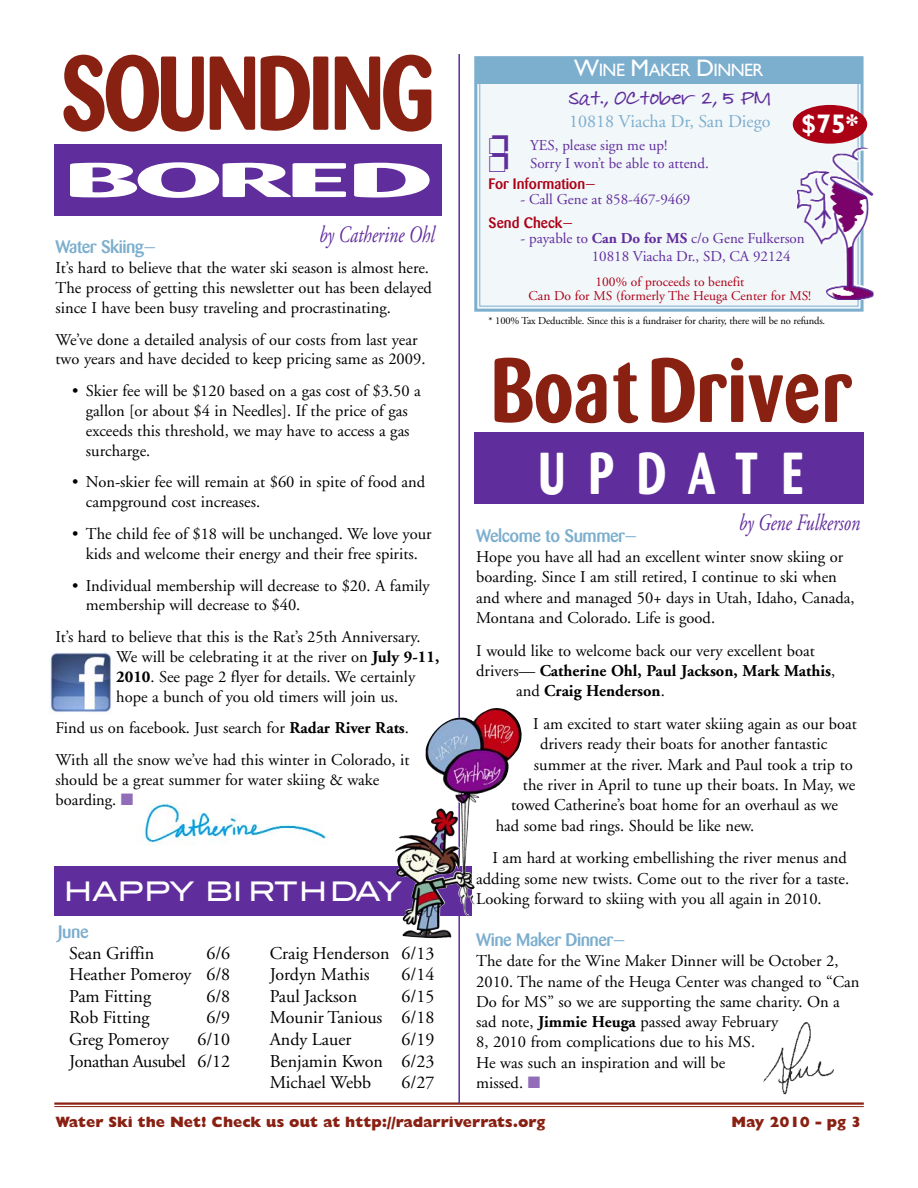
<style>
.page{position:relative;width:918px;height:1188px;background:#fff}
.page>*{position:absolute;margin:0;border:0;box-sizing:border-box;transform-origin:0 0}
.t1{font:700 103.8px "Barmeno";letter-spacing:-.035em;color:#892113;scale:.83 1}
.t2{font:700 90px "Barmeno";letter-spacing:.02em;color:#892113;scale:.83 1}
.t3{font:700 58.5px "Barmeno";letter-spacing:.525em;color:#fff;scale:.77 1}
.t4{font:700 48px "Barmeno";letter-spacing:-.04em;color:#fff;scale:2.75 1}
.t5{font:27px "Blair Md ITCTT Medium";letter-spacing:-.015em;color:#fff}
.t6{font:700 27px "Gill Sans";color:#fff}
.t7{font:italic 23.4px "Adobe Garamond";color:#602d9c;scale:.77 1}
.t8{font:21px "sf Ellie Everyday";letter-spacing:-.045em;color:#602d9c}
.t9{font:18px/21.6px "Adobe Garamond";color:#000;text-align:justify}
.t10{font:500 18px "Barmeno";letter-spacing:-.025em;color:#7caece}
.t11{font:18px/21.6px "Adobe Garamond";letter-spacing:-.025em;color:#000;text-align:right}
.t12{font:18px "Adobe Garamond";color:#7caece}
.t13{font:18px "Gill Sans";letter-spacing:-.035em;color:#fff}
.t14{font:16.5px/19.8px "Adobe Garamond";color:#000}
.t15{font:700 16.5px "Adobe Garamond";color:#000}
.t16{font:15px/18px "Adobe Garamond";color:#602d9c}
.t17{font:800 15px "Gill Sans";color:#892113}
.t18{font:500 15px "Barmeno";color:#ac0015}
.t19{font:13.5px/13.5px "Adobe Garamond";color:#ac0015;text-align:center}
.t20{font:10.5px "Adobe Garamond";letter-spacing:-.015em;color:#000}
.s1{font-weight:700}
.s2{color:#906cb9}
.s3{font-size:24px}
.s4{font-weight:400}
</style>
<div class="page">
<div style="left:475px;top:82px;width:388px;height:227px;background:#f2f7fa"></div>
<div style="left:476px;top:58px;width:386px;height:25px;background:#7caece"></div>
<hr style="left:54px;top:1102px;width:810px;height:3px;background:#892113">
<hr style="left:54px;top:1106px;width:810px;height:1px;background:#892113">
<div style="left:55px;top:867px;width:417px;height:49px;background:#602d9c"></div>
<div style="left:475px;top:433px;width:389px;height:71px;background:#602d9c"></div>
<img style="left:762px;top:1022px;width:72px;height:73px">
<div style="left:54px;top:144px;width:388px;height:72px;background:#602d9c"></div>
<hr style="left:458px;top:54px;width:2px;height:1050px;background:#602d9c">
<img style="left:144px;top:803px;width:182px;height:42px">
<img style="left:395px;top:746px;width:67px;height:134px">
<div style="left:474px;top:56px;width:390px;height:256px;border:3px solid #7caece"></div>
<div style="left:479px;top:61px;width:380px;height:246px;border:1px solid #7caece"></div>
<div style="left:793px;top:105px;width:74px;height:39px;background:#ac0015;border-radius:50%"></div>
<img style="left:797px;top:148px;width:77px;height:152px">
<img style="left:50px;top:652px;width:62px;height:60px">
<h1 class="t1" style="left:62px;top:50px;width:451px">SOUNDING</h1>
<h3 class="t4" style="left:64px;top:160px;width:136px">BORED</h3>
<h3 class="t7" style="left:319px;top:225px;width:152px">by Catherine Ohl</h3>
<p class="t10" style="left:55px;top:240px;width:102px">Water Skiing—</p>
<p class="t14" style="left:55px;top:260px;width:378px">It’s hard to believe that the water ski season is almost here.<br>The process of getting this newsletter out has been delayed since I have been busy traveling and procrastinating.</p>
<p class="t14" style="left:55px;top:331px;width:372px">We’ve done a detailed analysis of our costs from last year two years and have decided to keep pricing same as 2009.</p>
<p class="t14" style="left:86px;top:383px;width:336px;text-indent:-14px">• Skier fee will be $120 based on a gas cost of $3.50 a gallon [or about $4 in Needles]. If the price of gas exceeds this threshold, we may have to access a gas surcharge.</p>
<p class="t14" style="left:86px;top:474px;width:341px;text-indent:-14px">• Non-skier fee will remain at $60 in spite of food and campground cost increases.</p>
<p class="t14" style="left:72px;top:525px;width:361px;text-align:center">• The child fee of $18 will be unchanged. We love your kids and welcome their energy and their free spirits.</p>
<p class="t14" style="left:86px;top:577px;width:345px;text-indent:-14px">• Individual membership will decrease to $20. A family membership will decrease to $40.</p>
<p class="t14" style="left:116px;top:629px;width:325px;text-indent:-61px">It’s hard to believe that this is the Rat’s 25th Anniversary.<br>We will be celebrating it at the river on <span class="s1">July 9-11, 2010</span>. See page 2 flyer for details. We certainly hope a bunch of you old timers will join us.</p>
<p class="t14" style="left:55px;top:714px;width:355px;line-height:31.8px">Find us on facebook. Just search for <span class="s1">Radar River Rats</span>.<br>With all the snow we’ve had this winter in Colorado, it</p>
<p class="t14" style="left:55px;top:771px;width:325px">should be a great summer for water skiing &amp; wake boarding. <span class="s2">■</span></p>
<h3 class="t5" style="left:64px;top:876px;width:340px">HAPPY BI RTHDAY</h3>
<p class="t10" style="left:58px;top:924px;width:32px">June</p>
<p class="t9" style="left:69px;top:944px;width:87px">Sean Griffin</p>
<p class="t9" style="left:69px;top:944px;width:163px;text-indent:137px">6/6<br>Heather Pomeroy 6/8<br>Pam Fitting</p>
<p class="t9" style="left:206px;top:987px;width:25px">6/8</p>
<p class="t9" style="left:69px;top:1009px;width:82px">Rob Fitting</p>
<p class="t9" style="left:206px;top:1009px;width:25px">6/9</p>
<p class="t9" style="left:69px;top:1030px;width:101px">Greg Pomeroy</p>
<p class="t11" style="left:69px;top:1030px;width:163px">6/10<br>Jonathan Ausubel 6/12</p>
<p class="t9" style="left:270px;top:944px;width:166px">Craig Henderson 6/13<br>Jordyn Mathis</p>
<p class="t9" style="left:402px;top:965px;width:34px">6/14</p>
<p class="t9" style="left:270px;top:987px;width:89px">Paul Jackson</p>
<p class="t9" style="left:270px;top:987px;width:166px;text-indent:132px">6/15<br>Mounir Tanious 6/18<br>Andy Lauer</p>
<p class="t9" style="left:270px;top:1030px;width:166px;text-indent:132px">6/19<br>Benjamin Kwon 6/23<br>Michael Webb</p>
<p class="t9" style="left:402px;top:1073px;width:34px">6/27</p>
<p class="t13" style="left:574px;top:63px;width:191px"><span class="s3">W</span>INE <span class="s3">M</span>AKER <span class="s3">D</span>INNER</p>
<p class="t8" style="left:569px;top:90px;width:204px">Sat., October 2, 5 PM</p>
<p class="t12" style="left:569px;top:114px;width:203px">10818 Viacha Dr, San Diego</p>
<p class="t16" style="left:489px;top:137px;width:222px">❐ YES, please sign me up!<br>❐ Sorry I won’t be able to attend.</p>
<p class="t18" style="left:489px;top:177px;width:109px">For Information—</p>
<p class="t16" style="left:521px;top:191px;width:171px">- Call Gene at 858-467-9469</p>
<p class="t18" style="left:489px;top:216px;width:86px">Send Check—</p>
<p class="t16" style="left:592px;top:230px;width:215px;text-indent:-71px">- payable to <span class="s1">Can Do for MS</span> c/o Gene Fulkerson<br>10818 Viacha Dr., SD, CA 92124</p>
<p class="t19" style="left:529px;top:276px;width:284px">100% of proceeds to benefit<br>Can Do for MS (formerly The Heuga Center for MS!</p>
<p class="t20" style="left:489px;top:317px;width:338px">* 100% Tax Deductible. Since this is a fundraiser for charity, there will be no refunds.</p>
<h3 class="t6" style="left:802px;top:114px;width:59px">$75*</h3>
<h2 class="t2" style="left:491px;top:353px;width:436px">Boat Driver</h2>
<h3 class="t3" style="left:539px;top:450px;width:345px">UPDATE</h3>
<h3 class="t7" style="left:739px;top:514px;width:159px">by Gene Fulkerson</h3>
<p class="t10" style="left:476px;top:528px;width:163px">Welcome to Summer—</p>
<p class="t14" style="left:476px;top:548px;width:380px;line-height:20.4px">Hope you have all had an excellent winter snow skiing or boarding. Since I am still retired, I continue to ski when and where and managed 50+ days in Utah, Idaho, Canada, Montana and Colorado. Life is good.</p>
<p class="t14" style="left:476px;top:642px;width:340px">I would like to welcome back our very excellent boat</p>
<p class="t15" style="left:476px;top:664px;width:361px"><span class="s4">drivers—</span> Catherine Ohl, Paul Jackson, Mark Mathis<span class="s4">,</span></p>
<p class="t15" style="left:516px;top:685px;width:150px"><span class="s4">and</span> Craig Henderson<span class="s4">.</span></p>
<p class="t14" style="left:533px;top:715px;width:325px">I am excited to start water skiing again as our boat</p>
<p class="t14" style="left:540px;top:736px;width:289px">drivers ready their boats for another fantastic</p>
<p class="t14" style="left:534px;top:756px;width:320px">summer at the river. Mark and Paul took a trip to</p>
<p class="t14" style="left:523px;top:776px;width:334px">the river in April to tune up their boats. In May, we</p>
<p class="t14" style="left:511px;top:797px;width:328px">towed Catherine’s boat home for an overhaul as we</p>
<p class="t14" style="left:496px;top:817px;width:260px">had some bad rings. Should be like new.</p>
<p class="t14" style="left:476px;top:849px;width:374px;line-height:20.4px;text-indent:16px">I am hard at working embellishing the river menus and adding some new twists. Come out to the river for a taste.<br>Looking forward to skiing with you all again in 2010.</p>
<p class="t10" style="left:476px;top:932px;width:151px">Wine Maker Dinner—</p>
<p class="t14" style="left:476px;top:952px;width:385px;line-height:20.2px">The date for the Wine Maker Dinner will be October 2, 2010. The name of the Heuga Center was changed to “Can Do for MS” so we are supporting the same charity. On a sad note, <span class="s1">Jimmie Heuga</span> passed away February<br>8, 2010 from complications due to his MS.<br>He was such an inspiration and will be<br>missed. <span class="s2">■</span></p>
<p class="t17" style="left:55px;top:1117px;width:491px">Water Ski the Net! Check us out at http://radarriverrats.org</p>
<p class="t17" style="left:731px;top:1117px;width:131px">May 2010 - pg 3</p>
</div>
